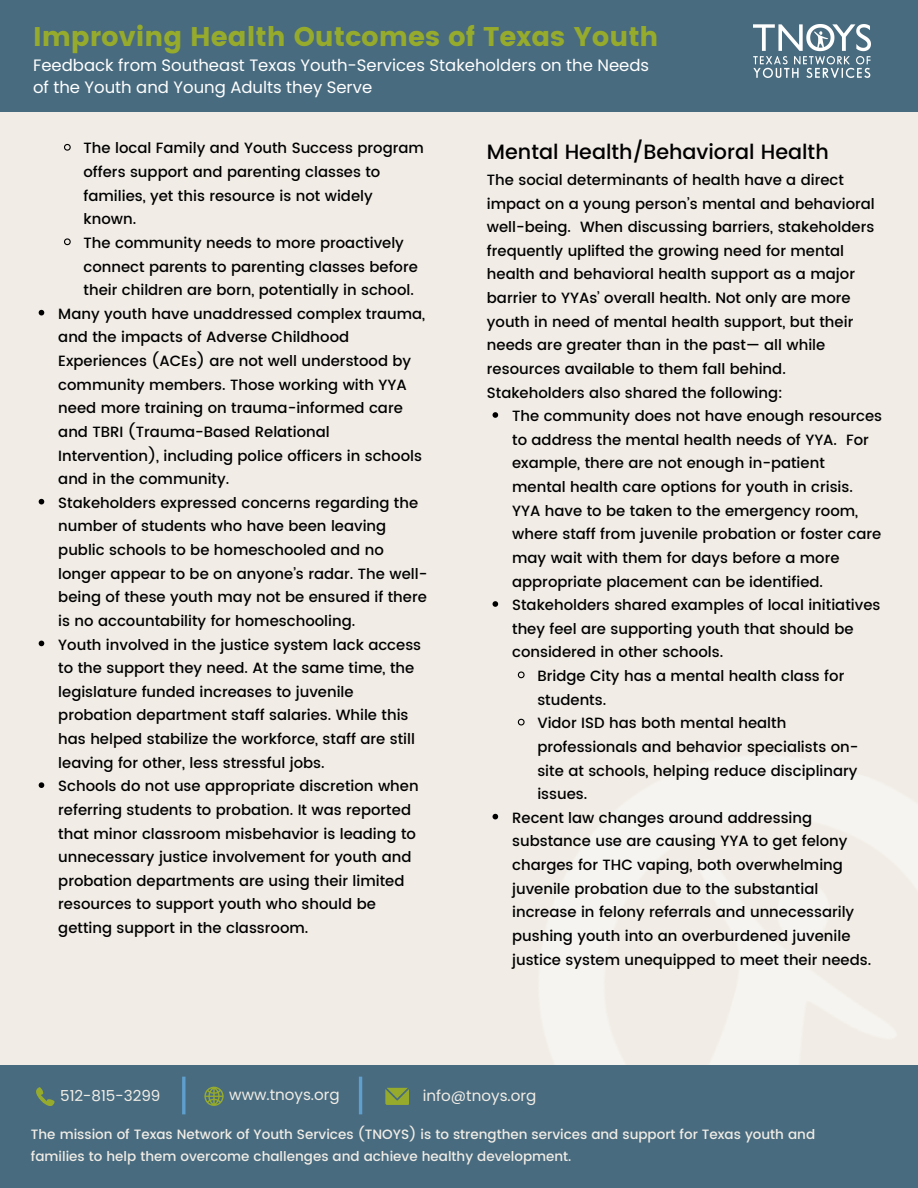
<style>
.page{position:relative;width:918px;height:1188px;background:#f1ede6}
.page>*{position:absolute;margin:0;border:0;box-sizing:border-box;transform-origin:0 0}
.t1{font:27px "Poppins";color:#96ab2c}
.t2{font:500 20.7px "Poppins";color:#000}
.t3{font:16.5px/22.5px "Poppins";color:#fff}
.t4{font:15.15px "Poppins";color:#f1ede6}
.t5{font:500 14.85px/23.7px "Poppins";color:#000}
.t6{font:500 13.5px/21.3px "Poppins";color:#f1ede6}
</style>
<div class="page">
<div style="left:0;top:1065px;width:918px;height:123px;background:#486b7f"></div>
<div style="left:0;top:0;width:918px;height:111px;background:#486b7f"></div>
<svg style="left:204px;top:1087px;width:20px;height:19px"></svg>
<svg style="left:36px;top:1087px;width:18px;height:18px"></svg>
<svg style="left:385px;top:1088px;width:24px;height:17px"></svg>
<hr style="left:182px;top:1077px;width:3px;height:37px;background:#5e9fcd">
<hr style="left:359px;top:1077px;width:3px;height:37px;background:#5e9fcd">
<img style="left:754px;top:24px;width:117px;height:53px">
<svg style="left:64px;top:143px;width:7px;height:8px"></svg>
<svg style="left:64px;top:238px;width:7px;height:8px"></svg>
<svg style="left:39px;top:310px;width:5px;height:5px"></svg>
<svg style="left:39px;top:499px;width:5px;height:5px"></svg>
<svg style="left:39px;top:641px;width:5px;height:5px"></svg>
<svg style="left:39px;top:782px;width:5px;height:6px"></svg>
<svg style="left:493px;top:412px;width:5px;height:6px"></svg>
<svg style="left:493px;top:601px;width:5px;height:6px"></svg>
<svg style="left:517px;top:671px;width:8px;height:8px"></svg>
<svg style="left:517px;top:718px;width:8px;height:8px"></svg>
<svg style="left:493px;top:814px;width:5px;height:5px"></svg>
<p class="t1" style="left:33px;top:21px;width:627px">Improving Health Outcomes of Texas Youth</p>
<p class="t3" style="left:33px;top:54px;width:618px">Feedback from Southeast Texas Youth-Services Stakeholders on the Needs of the Youth and Young Adults they Serve</p>
<p class="t5" style="left:84px;top:137px;width:342px">The local Family and Youth Success program offers support and parenting classes to families, yet this resource is not widely known.</p>
<h2 class="t5" style="left:84px;top:231px;width:336px">The community needs to more proactively connect parents to parenting classes before their children are born, potentially in school.</h2>
<p class="t5" style="left:58px;top:302px;width:368px">Many youth have unaddressed complex trauma, and the impacts of Adverse Childhood Experiences (ACEs) are not well understood by community members. Those working with YYA need more training on trauma-informed care and TBRI (Trauma-Based Relational Intervention), including police officers in schools and in the community.</p>
<p class="t5" style="left:58px;top:491px;width:371px">Stakeholders expressed concerns regarding the number of students who have been leaving public schools to be homeschooled and no longer appear to be on anyone’s radar. The well&shy;being of these youth may not be ensured if there is no accountability for homeschooling.</p>
<p class="t5" style="left:58px;top:633px;width:364px">Youth involved in the justice system lack access to the support they need. At the same time, the legislature funded increases to juvenile probation department staff salaries. While this has helped stabilize the workforce, staff are still leaving for other, less stressful jobs.</p>
<p class="t5" style="left:58px;top:774px;width:362px">Schools do not use appropriate discretion when referring students to probation. It was reported that minor classroom misbehavior is leading to unnecessary justice involvement for youth and probation departments are using their limited resources to support youth who should be getting support in the classroom.</p>
<p class="t2" style="left:487px;top:140px;width:343px">Mental Health/Behavioral Health</p>
<p class="t5" style="left:487px;top:168px;width:389px">The social determinants of health have a direct impact on a young person’s mental and behavioral well-being. When discussing barriers, stakeholders frequently uplifted the growing need for mental health and behavioral health support as a major barrier to YYAs’ overall health. Not only are more youth in need of mental health support, but their needs are greater than in the past— all while resources available to them fall behind.<br>Stakeholders also shared the following:</p>
<p class="t5" style="left:512px;top:404px;width:372px">The community does not have enough resources to address the mental health needs of YYA. For example, there are not enough in-patient mental health care options for youth in crisis.<br>YYA have to be taken to the emergency room, where staff from juvenile probation or foster care may wait with them for days before a more appropriate placement can be identified.</p>
<p class="t5" style="left:512px;top:593px;width:370px">Stakeholders shared examples of local initiatives they feel are supporting youth that should be considered in other schools.</p>
<p class="t5" style="left:537px;top:664px;width:309px">Bridge City has a mental health class for students.</p>
<h2 class="t5" style="left:537px;top:711px;width:323px">Vidor ISD has both mental health professionals and behavior specialists on&shy;site at schools, helping reduce disciplinary issues.</h2>
<p class="t5" style="left:512px;top:806px;width:361px">Recent law changes around addressing substance use are causing YYA to get felony charges for THC vaping, both overwhelming juvenile probation due to the substantial increase in felony referrals and unnecessarily pushing youth into an overburdened juvenile justice system unequipped to meet their needs.</p>
<p class="t4" style="left:60px;top:1085px;width:102px">512-815-3299</p>
<h3 class="t4" style="left:229px;top:1084px;width:112px">www.tnoys.org</h3>
<p class="t4" style="left:423px;top:1085px;width:115px">info@tnoys.org</p>
<p class="t6" style="left:31px;top:1124px;width:786px">The mission of Texas Network of Youth Services (TNOYS) is to strengthen services and support for Texas youth and families to help them overcome challenges and achieve healthy development.</p>
</div>
